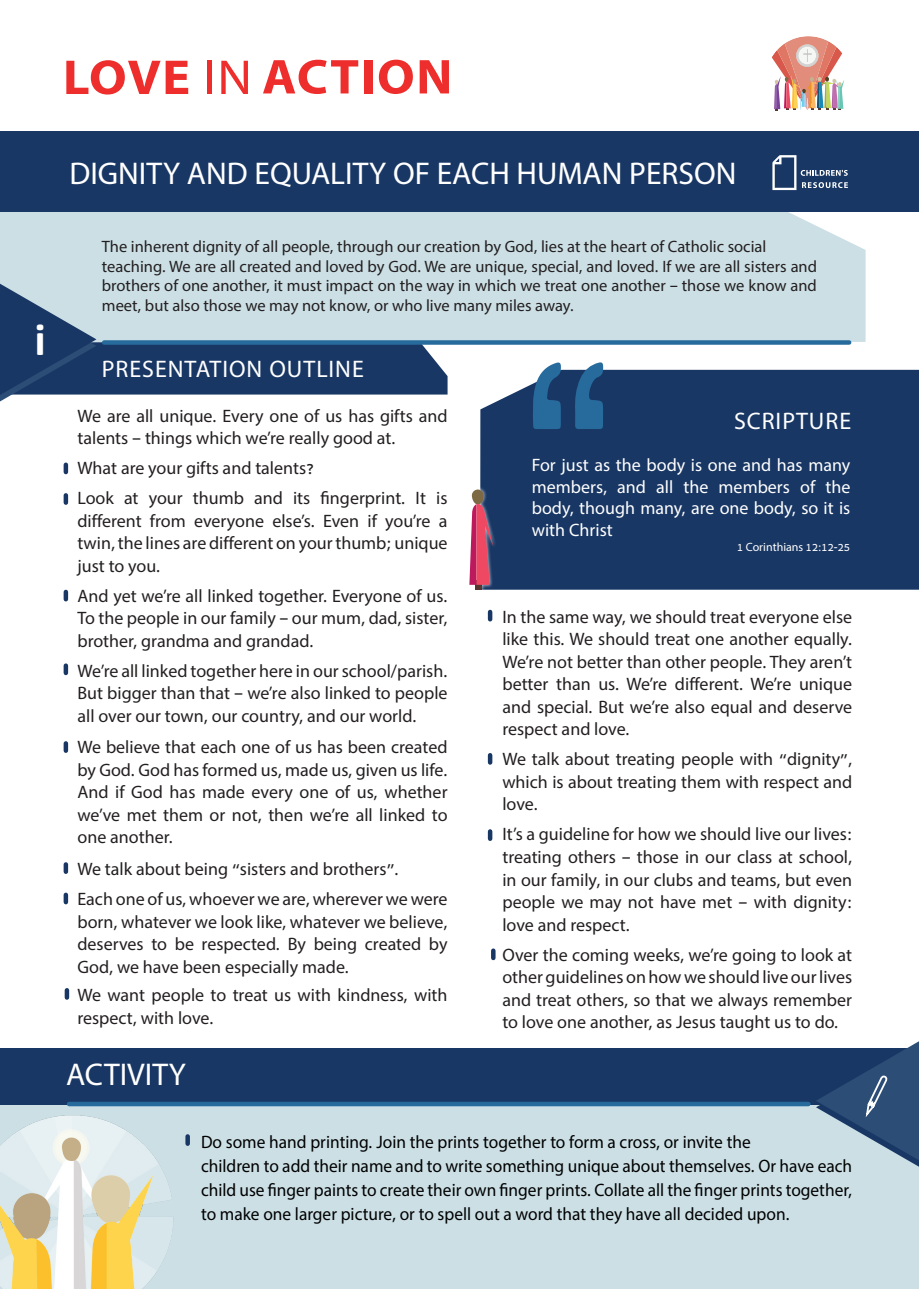
<style>
.page{position:relative;width:919px;height:1289px;background:#fff}
.page>*{position:absolute;margin:0;border:0;box-sizing:border-box;transform-origin:0 0}
.t1{font:700 46.5px "Calibri";color:#fff}
.t2{font:31.5px "Myriad Hebrew";color:#fff}
.t3{font:24px "Myriad Hebrew";letter-spacing:.04em;color:#fff}
.t4{font:18px/22.5px "Myriad Hebrew";color:#231f20;text-align:justify}
.t5{font:18px/24px "Myriad Hebrew";color:#000;text-align:justify}
.t6{font:18px/21.6px "Myriad Hebrew";color:#fff;text-align:justify}
.t7{font:16.5px/19.5px "Myriad Hebrew";color:#231f20;text-align:justify}
.t8{font:12px "Myriad Hebrew";color:#fff}
</style>
<div class="page">
<div style="left:0;top:1103px;width:918px;height:185px;background:#cbdfe5"></div>
<div style="left:0;top:212px;width:865px;height:130px;background:#cbdfe5"></div>
<div style="left:480px;top:370px;width:438px;height:219px;background:#193764"></div>
<div style="left:104px;top:340px;width:745px;height:5px;background:#276b9d"></div>
<svg style="left:574px;top:362px;width:29px;height:67px;background:#336996"></svg>
<svg style="left:531px;top:362px;width:30px;height:67px;background:#40739e"></svg>
<div style="left:466px;top:486px;width:30px;height:107px;background:#fff;opacity:.75"></div>
<div style="left:475px;top:580px;width:7px;height:9px;background:#563630"></div>
<svg style="left:469px;top:489px;width:24px;height:96px;background:#ae5776"></svg>
<div style="left:0;top:132px;width:918px;height:80px;background:#193764"></div>
<img style="left:771px;top:36px;width:73px;height:75px">
<svg style="left:0;top:284px;width:447px;height:117px;background:#738ca6"></svg>
<svg style="left:64px;top:495px;width:4px;height:7px"></svg>
<svg style="left:64px;top:592px;width:4px;height:7px"></svg>
<svg style="left:64px;top:665px;width:4px;height:8px"></svg>
<svg style="left:64px;top:743px;width:4px;height:7px"></svg>
<svg style="left:64px;top:864px;width:4px;height:7px"></svg>
<svg style="left:64px;top:894px;width:4px;height:8px"></svg>
<svg style="left:65px;top:990px;width:4px;height:7px"></svg>
<svg style="left:64px;top:465px;width:4px;height:7px"></svg>
<svg style="left:488px;top:612px;width:4px;height:7px"></svg>
<svg style="left:488px;top:755px;width:4px;height:7px"></svg>
<svg style="left:488px;top:831px;width:4px;height:7px"></svg>
<svg style="left:491px;top:950px;width:4px;height:8px"></svg>
<svg style="left:66px;top:60px;width:94px;height:35px"></svg>
<svg style="left:166px;top:61px;width:22px;height:33px"></svg>
<div style="left:207px;top:61px;width:5px;height:33px;background:#ee2e2c"></div>
<svg style="left:221px;top:61px;width:27px;height:33px"></svg>
<svg style="left:263px;top:60px;width:95px;height:34px"></svg>
<div style="left:364px;top:60px;width:8px;height:33px;background:#ee2e2c"></div>
<svg style="left:379px;top:60px;width:34px;height:34px"></svg>
<svg style="left:419px;top:60px;width:30px;height:33px"></svg>
<div style="left:0;top:1048px;width:918px;height:57px;background:#193764"></div>
<div style="left:69px;top:1101px;width:739px;height:5px;background:#276b9d"></div>
<svg style="left:816px;top:1042px;width:102px;height:124px"></svg>
<img style="left:0;top:1115px;width:173px;height:173px">
<svg style="left:185px;top:1136px;width:5px;height:7px"></svg>
<svg style="left:772px;top:155px;width:75px;height:35px"></svg>
<p class="t1" style="left:34px;top:310px;width:13px">i</p>
<p class="t2" style="left:69px;top:156px;width:668px">DIGNITY AND EQUALITY OF EACH HUMAN PERSON</p>
<p class="t7" style="left:102px;top:238px;width:666px">The inherent dignity of all people, through our creation by God, lies at the heart of Catholic social</p>
<p class="t7" style="left:102px;top:257px;width:716px">teaching. We are all created and loved by God. We are unique, special, and loved. If we are all sisters and brothers of one another, it must impact on the way in which we treat one another – those we know and meet, but also those we may not know, or who live many miles away.</p>
<p class="t3" style="left:102px;top:356px;width:263px">PRESENTATION OUTLINE</p>
<p class="t4" style="left:77px;top:405px;width:371px">We are all unique. Every one of us has gifts and talents – things which we’re really good at.</p>
<p class="t4" style="left:77px;top:458px;width:239px">What are your gifts and talents?</p>
<p class="t4" style="left:77px;top:488px;width:371px">Look at your thumb and its fingerprint. It is different from everyone else’s. Even if you’re a twin, the lines are different on your thumb; unique just to you.</p>
<p class="t4" style="left:77px;top:585px;width:371px">And yet we’re all linked together. Everyone of us.<br>To the people in our family – our mum, dad, sister, brother, grandma and grandad.</p>
<p class="t4" style="left:77px;top:660px;width:371px">We’re all linked together here in our school/parish.</p>
<p class="t4" style="left:77px;top:683px;width:371px">But bigger than that – we’re also linked to people all over our town, our country, and our world.</p>
<p class="t4" style="left:77px;top:737px;width:371px">We believe that each one of us has been created by God. God has formed us, made us, given us life.<br>And if God has made every one of us, whether we’ve met them or not, then we’re all linked to one another.</p>
<p class="t4" style="left:77px;top:858px;width:323px">We talk about being “sisters and brothers”.</p>
<p class="t4" style="left:77px;top:888px;width:371px">Each one of us, whoever we are, wherever we were born, whatever we look like, whatever we believe, deserves to be respected. By being created by God, we have been especially made.</p>
<p class="t4" style="left:77px;top:984px;width:371px">We want people to treat us with kindness, with respect, with love.</p>
<p class="t2" style="left:66px;top:1057px;width:121px">ACTIVITY</p>
<p class="t3" style="left:734px;top:408px;width:119px">SCRIPTURE</p>
<p class="t6" style="left:531px;top:455px;width:320px">For just as the body is one and has many members, and all the members of the body, though many, are one body, so it is with Christ</p>
<p class="t8" style="left:737px;top:540px;width:114px">1 Corinthians 12:12-25</p>
<p class="t4" style="left:502px;top:606px;width:351px">In the same way, we should treat everyone else like this. We should treat one another equally.<br>We’re not better than other people. They aren’t better than us. We’re different. We’re unique and special. But we’re also equal and deserve respect and love.</p>
<p class="t4" style="left:502px;top:749px;width:351px">We talk about treating people with “dignity”, which is about treating them with respect and love.</p>
<p class="t4" style="left:502px;top:824px;width:351px">It’s a guideline for how we should live our lives: treating others – those in our class at school, in our family, in our clubs and teams, but even people we may not have met – with dignity: love and respect.</p>
<p class="t4" style="left:502px;top:944px;width:351px">Over the coming weeks, we’re going to look at other guidelines on how we should live our lives and treat others, so that we always remember to love one another, as Jesus taught us to do.</p>
<p class="t5" style="left:201px;top:1130px;width:551px">Do some hand printing. Join the prints together to form a cross, or invite the</p>
<p class="t5" style="left:201px;top:1154px;width:652px">children to add their name and to write something unique about themselves. Or have each child use finger paints to create their own finger prints. Collate all the finger prints together, to make one larger picture, or to spell out a word that they have all decided upon.</p>
</div>
